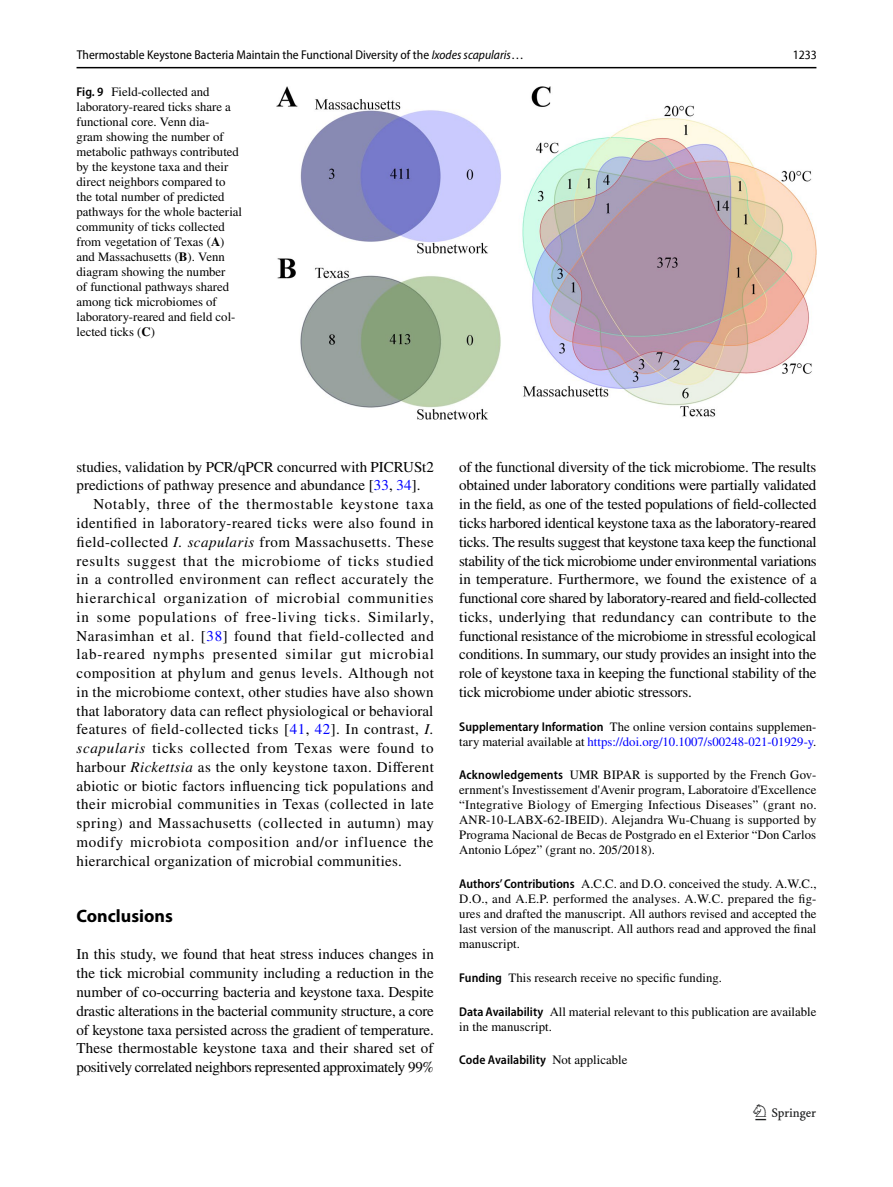
<style>
.page{position:relative;width:893px;height:1187px;background:#fff}
.page>*{position:absolute;margin:0;border:0;box-sizing:border-box;transform-origin:0 0}
.t1{font:22.5px "Gymkpc Springnew";color:#1d1e1f}
.t2{font:700 18px "Myriad Pro";color:#000}
.t3{font:15px/18.8px "STIX";letter-spacing:.03em;color:#000;text-align:justify}
.t4{font:15px "STIX";letter-spacing:.055em;color:#000}
.t5{font:15px "STIX";letter-spacing:.05em;color:#000}
.t6{font:15px "STIX";letter-spacing:.01em;color:#000}
.t7{font:15px "STIX";color:#000}
.t8{font:15px "STIX";letter-spacing:.005em;color:#000}
.t9{font:15px "STIX";letter-spacing:.06em;color:#000}
.t10{font:12.75px/15px "STIX";color:#000}
.t11{font:12.75px "Myriad Pro Semi Cn 3";color:#000}
.t12{font:600 semi-condensed 12.75px "Myriad Pro";letter-spacing:.005em;color:#000}
.t13{font:12.75px "Myriad Pro Unic Semi Condensed 2";color:#000}
.s1{font-family:"Myriad Pro";font-style:italic;font-stretch:semi-condensed}
.s2{font-family:"Myriad Pro";font-weight:600;font-stretch:semi-condensed}
.s3{font-weight:700}
.s4{color:#00f}
.s5{font-style:italic}
.s6{font-family:"STIX";font-weight:400;font-stretch:normal}
</style>
<div class="page">
<hr style="left:77px;top:67px;width:739px;height:1px;background:#000">
<img style="left:276px;top:87px;width:540px;height:333px">
<p class="t11" style="left:77px;top:48px;width:448px">Thermostable Keystone Bacteria Maintain the Functional Diversity of the <span class="s1">Ixodes scapularis</span>…</p>
<p class="t13" style="left:793px;top:50px;width:26px">1233</p>
<p class="t10" style="left:77px;top:85px;width:167px"><span class="s2">Fig. 9</span> Field-collected and laboratory-reared ticks share a functional core. Venn dia-<br>gram showing the number of metabolic pathways contributed by the keystone taxa and their direct neighbors compared to the total number of predicted pathways for the whole bacterial community of ticks collected from vegetation of Texas (<span class="s3">A</span>) and Massachusetts (<span class="s3">B</span>). Venn diagram showing the number<br>of functional pathways shared among tick microbiomes of laboratory-reared and field col&shy;lected ticks (<span class="s3">C</span>)</p>
<p class="t7" style="left:77px;top:456px;width:359px">studies, validation by PCR/qPCR concurred with PICRUSt2</p>
<p class="t8" style="left:77px;top:475px;width:345px">predictions of pathway presence and abundance [<span class="s4">33</span>, <span class="s4">34</span>].</p>
<p class="t5" style="left:94px;top:494px;width:341px">Notably, three of the thermostable keystone taxa</p>
<p class="t3" style="left:77px;top:514px;width:359px">identified in laboratory-reared ticks were also found in</p>
<p class="t3" style="left:77px;top:533px;width:359px">field-collected <span class="s5">I. scapularis</span> from Massachusetts. These</p>
<p class="t5" style="left:77px;top:550px;width:359px">results suggest that the microbiome of ticks studied</p>
<p class="t3" style="left:77px;top:571px;width:359px">in a controlled environment can reflect accurately the</p>
<p class="t4" style="left:77px;top:587px;width:359px">hierarchical organization of microbial communities</p>
<p class="t4" style="left:77px;top:606px;width:359px">in some populations of free-living ticks. Similarly,</p>
<p class="t3" style="left:77px;top:627px;width:359px">Narasimhan et al. [<span class="s4">38</span>] found that field-collected and</p>
<p class="t9" style="left:77px;top:644px;width:359px">lab-reared nymphs presented similar gut microbial</p>
<p class="t3" style="left:77px;top:664px;width:359px">composition at phylum and genus levels. Although not</p>
<p class="t3" style="left:77px;top:683px;width:359px">in the microbiome context, other studies have also shown</p>
<p class="t6" style="left:77px;top:700px;width:358px">that laboratory data can reflect physiological or behavioral</p>
<p class="t3" style="left:77px;top:721px;width:359px">features of field-collected ticks [<span class="s4">41</span>, <span class="s4">42</span>]. In contrast, <span class="s5">I.</span></p>
<p class="t3" style="left:77px;top:739px;width:359px"><span class="s5">scapularis</span> ticks collected from Texas were found to</p>
<p class="t3" style="left:77px;top:758px;width:359px">harbour <span class="s5">Rickettsia</span> as the only keystone taxon. Different</p>
<p class="t3" style="left:77px;top:777px;width:359px">abiotic or biotic factors influencing tick populations and</p>
<p class="t3" style="left:77px;top:796px;width:359px">their microbial communities in Texas (collected in late</p>
<p class="t3" style="left:77px;top:814px;width:359px">spring) and Massachusetts (collected in autumn) may</p>
<p class="t3" style="left:77px;top:833px;width:359px">modify microbiota composition and/or influence the</p>
<p class="t3" style="left:77px;top:852px;width:327px">hierarchical organization of microbial communities.</p>
<p class="t2" style="left:77px;top:904px;width:98px">Conclusions</p>
<p class="t3" style="left:77px;top:946px;width:359px">In this study, we found that heat stress induces changes in the tick microbial community including a reduction in the number of co-occurring bacteria and keystone taxa. Despite drastic alterations in the bacterial community structure, a core of keystone taxa persisted across the gradient of temperature.<br>These thermostable keystone taxa and their shared set of positively correlated neighbors represented approximately 99%</p>
<p class="t3" style="left:459px;top:458px;width:359px">of the functional diversity of the tick microbiome. The results obtained under laboratory conditions were partially validated in the field, as one of the tested populations of field-collected ticks harbored identical keystone taxa as the laboratory-reared ticks. The results suggest that keystone taxa keep the functional stability of the tick microbiome under environmental variations in temperature. Furthermore, we found the existence of a functional core shared by laboratory-reared and field-collected ticks, underlying that redundancy can contribute to the functional resistance of the microbiome in stressful ecological conditions. In summary, our study provides an insight into the role of keystone taxa in keeping the functional stability of the tick microbiome under abiotic stressors.</p>
<p class="t10" style="left:459px;top:719px;width:359px"><span class="s2">Supplementary Information</span> The online version contains supplemen&shy;tary material available at <span class="s4">https://doi.org/10.1007/s00248-021-01929-y</span>.</p>
<p class="t10" style="left:459px;top:768px;width:359px;text-align:justify"><span class="s2">Acknowledgements</span> UMR BIPAR is supported by the French Gov&shy;ernment's Investissement d'Avenir program, Laboratoire d'Excellence “Integrative Biology of Emerging Infectious Diseases” (grant no.<br>ANR-10-LABX-62-IBEID). Alejandra Wu-Chuang is supported by Programa Nacional de Becas de Postgrado en el Exterior “Don Carlos Antonio López” (grant no. 205/2018).</p>
<p class="t10" style="left:459px;top:877px;width:359px;text-align:justify"><span class="s2">Authors’ Contributions</span> A.C.C. and D.O. conceived the study. A.W.C., D.O., and A.E.P. performed the analyses. A.W.C. prepared the fig&shy;ures and drafted the manuscript. All authors revised and accepted the last version of the manuscript. All authors read and approved the final manuscript.</p>
<p class="t10" style="left:459px;top:970px;width:264px"><span class="s2">Funding</span> This research receive no specific funding.</p>
<p class="t10" style="left:459px;top:1004px;width:359px"><span class="s2">Data Availability</span> All material relevant to this publication are available in the manuscript.</p>
<p class="t12" style="left:459px;top:1052px;width:170px">Code Availability <span class="s6">Not applicable</span></p>
<h1 class="t1" style="left:755px;top:1104px;width:62px">1 3</h1>
</div>
